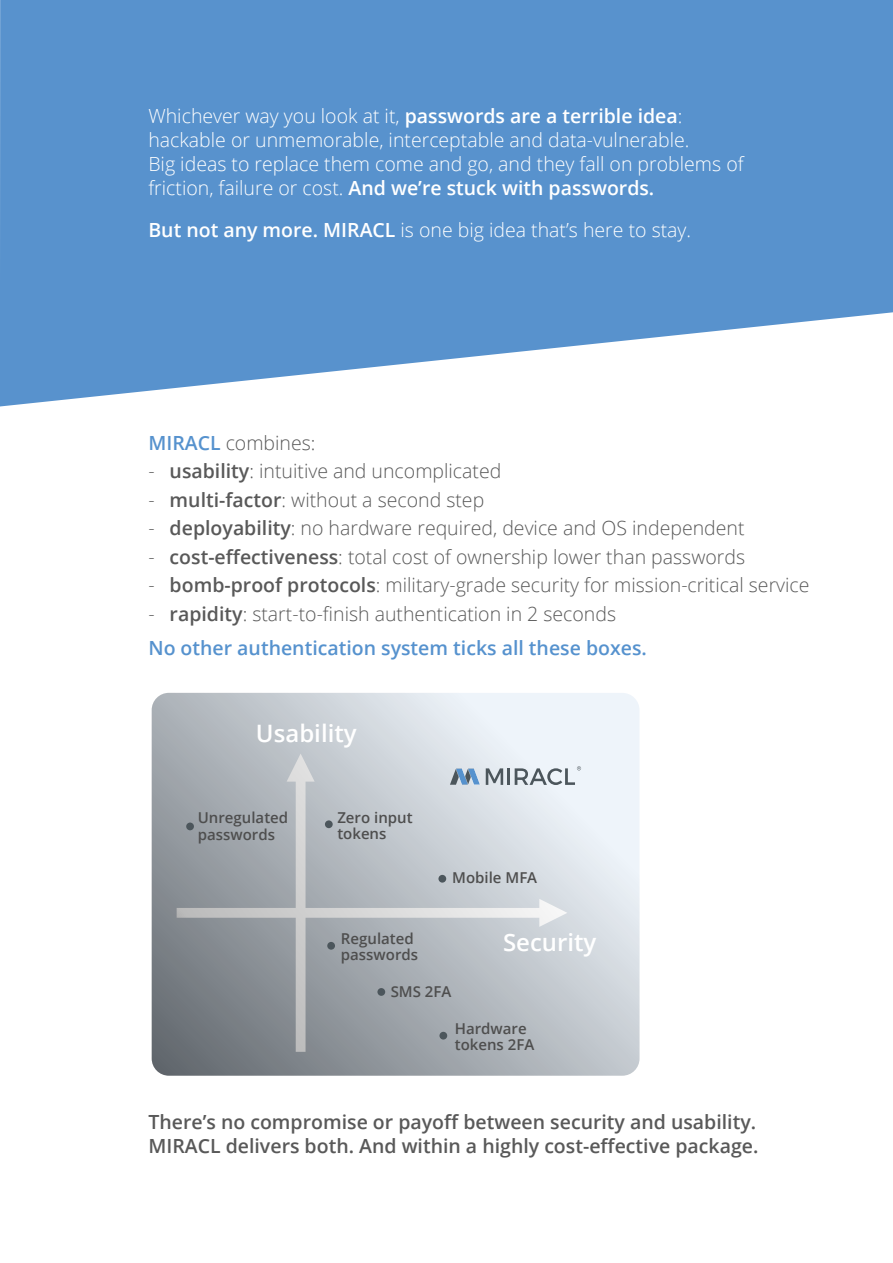
<style>
.page{position:relative;width:893px;height:1263px;background:#fff}
.page>*{position:absolute;margin:0;border:0;box-sizing:border-box;transform-origin:0 0}
.t1{font:600 24px "Open Sans";color:#fff}
.t2{font:300 19.5px "Open Sans";color:#595959}
.t3{font:300 19.5px/24px "Open Sans";color:#fff}
.t4{font:600 19.5px/24px "Open Sans";color:#595959}
.t5{font:600 19.5px/34.5px "Open Sans";color:#5692ce}
.t6{font:600 15px/16.5px "Open Sans";color:#4e4e4e}
.s1{font-weight:600}
.s2{font-weight:600;color:#5692ce}
.s3{font-weight:300;color:#595959}
.s4{color:#595959}
</style>
<div class="page">
<div style="left:152px;top:693px;width:487px;height:383px;background:#5692ce;border-radius:17px;opacity:.1"></div>
<svg style="left:177px;top:753px;width:390px;height:299px;background:#b0b6bb"></svg>
<svg style="left:0;top:0;width:893px;height:406px;background:#6b9ed2"></svg>
<svg style="left:486px;top:766px;width:95px;height:19px;background:#b6bdc3"></svg>
<svg style="left:450px;top:768px;width:30px;height:17px"></svg>
<div style="left:186px;top:822px;width:8px;height:8px;background:#4c565c;border-radius:50%"></div>
<div style="left:325px;top:820px;width:8px;height:8px;background:#4c565c;border-radius:50%"></div>
<p class="t3" style="left:148px;top:106px;width:597px">Whichever way you look at it, <span class="s1">passwords are a terrible idea</span>: hackable or unmemorable, interceptable and data-vulnerable.<br>Big ideas to replace them come and go, and they fall on problems of friction, failure or cost. <span class="s1">And we’re stuck with passwords.</span></p>
<p class="t3" style="left:148px;top:220px;width:544px"><span class="s1">But not any more. MIRACL</span> is one big idea that’s here to stay.</p>
<p class="t2" style="left:148px;top:435px;width:169px"><span class="s2">MIRACL</span> combines:</p>
<p class="t2" style="left:148px;top:463px;width:354px">- <span class="s1">usability</span>: intuitive and uncomplicated</p>
<p class="t2" style="left:148px;top:492px;width:337px">- <span class="s1">multi-factor</span>: without a second step</p>
<p class="t2" style="left:148px;top:520px;width:598px">- <span class="s1">deployability</span>: no hardware required, device and OS independent</p>
<p class="t2" style="left:148px;top:549px;width:598px">- <span class="s1">cost-effectiveness</span>: total cost of ownership lower than passwords</p>
<p class="t2" style="left:148px;top:577px;width:663px">- <span class="s1">bomb-proof protocols</span>: military-grade security for mission-critical service</p>
<p class="t5" style="left:148px;top:598px;width:500px"><span class="s3">-</span> <span class="s4">rapidity</span><span class="s3">: start-to-finish authentication in 2 seconds<br></span>No other authentication system ticks all these boxes.</p>
<p class="t1" style="left:256px;top:723px;width:102px">Usability</p>
<p class="t6" style="left:198px;top:811px;width:92px">Unregulated passwords</p>
<p class="t6" style="left:337px;top:811px;width:77px">Zero input tokens</p>
<p class="t6" style="left:452px;top:871px;width:86px">Mobile MFA</p>
<p class="t6" style="left:341px;top:931px;width:79px">Regulated passwords</p>
<p class="t6" style="left:391px;top:985px;width:62px">SMS 2FA</p>
<p class="t1" style="left:503px;top:933px;width:95px">Security</p>
<p class="t6" style="left:455px;top:1021px;width:81px">Hardware tokens 2FA</p>
<p class="t4" style="left:148px;top:1112px;width:612px">There’s no compromise or payoff between security and usability.<br>MIRACL delivers both. And within a highly cost-effective package.</p>
</div>
